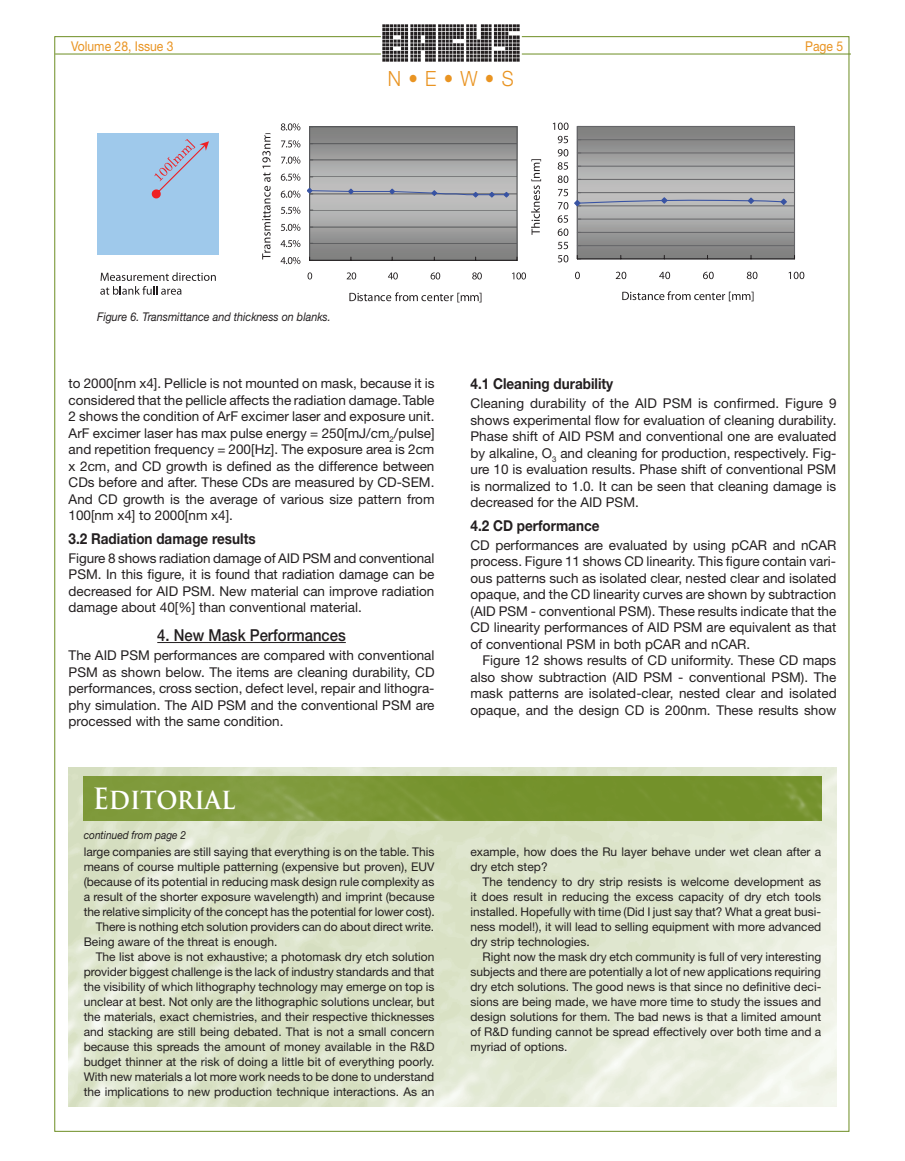
<style>
.page{position:relative;width:905px;height:1161px;background:#fff}
.page>*{position:absolute;margin:0;border:0;box-sizing:border-box;transform-origin:0 0}
.t1{font:700 28.5px "Trajan Pro";color:#fff;scale:.9 1}
.t2{font:300 21px "Helvetica Neue";color:#e99422;scale:.9 1}
.t3{font:500 16.5px "Helvetica Neue";color:#231f20;scale:.9 1}
.t4{font:700 15px "Helvetica Neue";color:#231f20;scale:.9 1}
.t5{font:13.5px/16.5px "Helvetica Neue";color:#231f20;text-align:justify}
.t6{font:13.5px "Helvetica Neue";color:#e99422;scale:.9 1}
.t7{font:12px/15px "Helvetica Neue";color:#231f20;text-align:justify}
.t8{font:italic 12px "Helvetica Neue";color:#231f20;scale:.9 1}
.t9{font:italic 11.25px "Helvetica Neue";color:#231f20;scale:.9 1}
</style>
<div class="page">
<hr style="left:157px;top:642px;width:189px;height:1px;background:#231f20">
<hr style="left:309px;top:243px;width:208px;height:1px;background:#57585a">
<hr style="left:309px;top:227px;width:208px;height:1px;background:#57585a">
<hr style="left:309px;top:210px;width:208px;height:1px;background:#57585a">
<hr style="left:309px;top:194px;width:208px;height:1px;background:#57585a">
<hr style="left:309px;top:177px;width:208px;height:1px;background:#57585a">
<hr style="left:309px;top:160px;width:208px;height:1px;background:#57585a">
<hr style="left:309px;top:143px;width:208px;height:1px;background:#57585a">
<hr style="left:309px;top:260px;width:208px;height:1px;background:#231f20">
<svg style="left:307px;top:127px;width:203px;height:133px"></svg>
<svg style="left:280px;top:257px;width:20px;height:7px"></svg>
<svg style="left:280px;top:240px;width:20px;height:7px"></svg>
<svg style="left:281px;top:224px;width:19px;height:7px"></svg>
<svg style="left:281px;top:207px;width:19px;height:7px"></svg>
<svg style="left:281px;top:191px;width:19px;height:7px"></svg>
<svg style="left:281px;top:174px;width:19px;height:7px"></svg>
<svg style="left:281px;top:157px;width:19px;height:7px"></svg>
<svg style="left:281px;top:140px;width:19px;height:7px"></svg>
<svg style="left:281px;top:123px;width:19px;height:7px"></svg>
<svg style="left:307px;top:272px;width:5px;height:8px"></svg>
<svg style="left:346px;top:272px;width:10px;height:8px"></svg>
<svg style="left:388px;top:272px;width:10px;height:8px"></svg>
<svg style="left:430px;top:272px;width:10px;height:8px"></svg>
<svg style="left:472px;top:272px;width:10px;height:8px"></svg>
<svg style="left:512px;top:272px;width:14px;height:8px"></svg>
<svg style="left:349px;top:292px;width:132px;height:10px"></svg>
<svg style="left:262px;top:133px;width:8px;height:127px"></svg>
<svg style="left:100px;top:272px;width:116px;height:23px"></svg>
<hr style="left:577px;top:245px;width:217px;height:1px;background:#656568">
<hr style="left:577px;top:232px;width:217px;height:1px;background:#656568">
<hr style="left:577px;top:219px;width:217px;height:1px;background:#656568">
<hr style="left:577px;top:206px;width:217px;height:1px;background:#656568">
<hr style="left:577px;top:192px;width:217px;height:1px;background:#656568">
<hr style="left:577px;top:179px;width:217px;height:1px;background:#656568">
<hr style="left:577px;top:166px;width:217px;height:1px;background:#656568">
<hr style="left:577px;top:153px;width:217px;height:1px;background:#656568">
<hr style="left:577px;top:139px;width:217px;height:1px;background:#656568">
<hr style="left:577px;top:259px;width:217px;height:1px;background:#231f20">
<svg style="left:574px;top:126px;width:214px;height:133px"></svg>
<svg style="left:557px;top:255px;width:11px;height:7px"></svg>
<svg style="left:557px;top:242px;width:11px;height:7px"></svg>
<svg style="left:557px;top:229px;width:11px;height:7px"></svg>
<svg style="left:557px;top:215px;width:11px;height:8px"></svg>
<svg style="left:558px;top:202px;width:10px;height:7px"></svg>
<svg style="left:558px;top:189px;width:10px;height:7px"></svg>
<svg style="left:557px;top:176px;width:11px;height:7px"></svg>
<svg style="left:557px;top:162px;width:11px;height:8px"></svg>
<svg style="left:557px;top:149px;width:11px;height:7px"></svg>
<svg style="left:557px;top:136px;width:11px;height:7px"></svg>
<svg style="left:553px;top:123px;width:15px;height:7px"></svg>
<svg style="left:575px;top:272px;width:5px;height:7px"></svg>
<svg style="left:615px;top:272px;width:11px;height:7px"></svg>
<svg style="left:659px;top:272px;width:11px;height:7px"></svg>
<svg style="left:703px;top:272px;width:10px;height:7px"></svg>
<svg style="left:746px;top:272px;width:11px;height:7px"></svg>
<svg style="left:788px;top:272px;width:16px;height:7px"></svg>
<svg style="left:622px;top:291px;width:131px;height:10px"></svg>
<svg style="left:531px;top:159px;width:10px;height:76px"></svg>
<div style="left:97px;top:133px;width:122px;height:121px;background:#9fc9eb"></div>
<svg style="left:151px;top:139px;width:58px;height:60px"></svg>
<img style="left:69px;top:768px;width:767px;height:338px">
<img style="left:84px;top:777px;width:737px;height:43px">
<hr style="left:55px;top:54px;width:795px;height:1px;background:#6d8d23">
<div style="left:381px;top:20px;width:141px;height:52px;background:#fff"></div>
<img style="left:383px;top:24px;width:137px;height:37px">
<p class="t6" style="left:71px;top:38px;width:115px">Volume 28, Issue 3</p>
<p class="t6" style="left:805px;top:38px;width:44px">Page 5</p>
<h2 class="t2" style="left:388px;top:66px;width:141px">N • E • W • S</h2>
<p class="t8" style="left:97px;top:309px;width:261px">Figure 6. Transmittance and thickness on blanks.</p>
<p class="t5" style="left:69px;top:375px;width:367px">to 2000[nm x4]. Pellicle is not mounted on mask, because it is considered that the pellicle affects the radiation damage.Table 2 shows the condition of ArF excimer laser and exposure unit.<br>ArF excimer laser has max pulse energy = 250[mJ/cm<sub>2</sub>/pulse] and repetition frequency = 200[Hz]. The exposure area is 2cm x 2cm, and CD growth is defined as the difference between CDs before and after. These CDs are measured by CD-SEM.<br>And CD growth is the average of various size pattern from 100[nm x4] to 2000[nm x4].</p>
<p class="t4" style="left:69px;top:529px;width:209px">3.2 Radiation damage results</p>
<p class="t5" style="left:69px;top:550px;width:367px">Figure 8 shows radiation damage of AID PSM and conventional PSM. In this figure, it is found that radiation damage can be decreased for AID PSM. New material can improve radiation damage about 40[%] than conventional material.</p>
<p class="t3" style="left:157px;top:625px;width:211px">4. New Mask Performances</p>
<p class="t5" style="left:69px;top:647px;width:367px">The AID PSM performances are compared with conventional PSM as shown below. The items are cleaning durability, CD performances, cross section, defect level, repair and lithogra&shy;phy simulation. The AID PSM and the conventional PSM are processed with the same condition.</p>
<h1 class="t1" style="left:93px;top:781px;width:160px">Editorial</h1>
<p class="t9" style="left:84px;top:828px;width:115px">continued from page 2</p>
<p class="t7" style="left:84px;top:844px;width:352px">large companies are still saying that everything is on the table. This</p>
<p class="t7" style="left:84px;top:859px;width:352px">means of course multiple patterning (expensive but proven), EUV</p>
<p class="t7" style="left:84px;top:874px;width:352px">(because of its potential in reducing mask design rule complexity as</p>
<p class="t7" style="left:84px;top:889px;width:352px">a result of the shorter exposure wavelength) and imprint (because</p>
<p class="t7" style="left:84px;top:904px;width:352px">the relative simplicity of the concept has the potential for lower cost).</p>
<p class="t7" style="left:96px;top:919px;width:340px">There is nothing etch solution providers can do about direct write.</p>
<p class="t7" style="left:84px;top:934px;width:195px">Being aware of the threat is enough.</p>
<p class="t7" style="left:96px;top:949px;width:340px">The list above is not exhaustive; a photomask dry etch solution</p>
<p class="t7" style="left:84px;top:964px;width:352px">provider biggest challenge is the lack of industry standards and that</p>
<p class="t7" style="left:84px;top:979px;width:352px">the visibility of which lithography technology may emerge on top is</p>
<p class="t7" style="left:84px;top:994px;width:352px">unclear at best. Not only are the lithographic solutions unclear, but</p>
<p class="t7" style="left:84px;top:1009px;width:352px">the materials, exact chemistries, and their respective thicknesses</p>
<p class="t7" style="left:84px;top:1024px;width:352px">and stacking are still being debated. That is not a small concern</p>
<p class="t7" style="left:84px;top:1039px;width:352px">because this spreads the amount of money available in the R&amp;D</p>
<p class="t7" style="left:84px;top:1054px;width:352px">budget thinner at the risk of doing a little bit of everything poorly.</p>
<p class="t7" style="left:84px;top:1069px;width:352px">With new materials a lot more work needs to be done to understand</p>
<p class="t7" style="left:84px;top:1084px;width:352px">the implications to new production technique interactions. As an</p>
<p class="t9" style="left:93px;top:864px;width:115px">continued from page 2</p>
<p class="t4" style="left:470px;top:375px;width:160px">4.1 Cleaning durability</p>
<p class="t5" style="left:470px;top:395px;width:367px">Cleaning durability of the AID PSM is confirmed. Figure 9 shows experimental flow for evaluation of cleaning durability.<br>Phase shift of AID PSM and conventional one are evaluated by alkaline, O<sub>3</sub> and cleaning for production, respectively. Fig&shy;ure 10 is evaluation results. Phase shift of conventional PSM is normalized to 1.0. It can be seen that cleaning damage is decreased for the AID PSM.</p>
<p class="t4" style="left:470px;top:516px;width:145px">4.2 CD performance</p>
<p class="t5" style="left:470px;top:537px;width:367px">CD performances are evaluated by using pCAR and nCAR process. Figure 11 shows CD linearity. This figure contain vari&shy;ous patterns such as isolated clear, nested clear and isolated opaque, and the CD linearity curves are shown by subtraction (AID PSM - conventional PSM). These results indicate that the CD linearity performances of AID PSM are equivalent as that of conventional PSM in both pCAR and nCAR.</p>
<p class="t5" style="left:470px;top:652px;width:367px;text-indent:12px">Figure 12 shows results of CD uniformity. These CD maps also show subtraction (AID PSM - conventional PSM). The mask patterns are isolated-clear, nested clear and isolated opaque, and the design CD is 200nm. These results show</p>
<p class="t7" style="left:470px;top:844px;width:352px">example, how does the Ru layer behave under wet clean after a dry etch step?</p>
<p class="t7" style="left:470px;top:874px;width:352px;text-indent:12px">The tendency to dry strip resists is welcome development as it does result in reducing the excess capacity of dry etch tools installed. Hopefully with time (Did I just say that? What a great busi&shy;ness model!), it will lead to selling equipment with more advanced dry strip technologies.</p>
<p class="t7" style="left:470px;top:949px;width:352px;text-indent:12px">Right now the mask dry etch community is full of very interesting subjects and there are potentially a lot of new applications requiring dry etch solutions. The good news is that since no definitive deci&shy;sions are being made, we have more time to study the issues and design solutions for them. The bad news is that a limited amount of R&amp;D funding cannot be spread effectively over both time and a myriad of options.</p>
</div>
